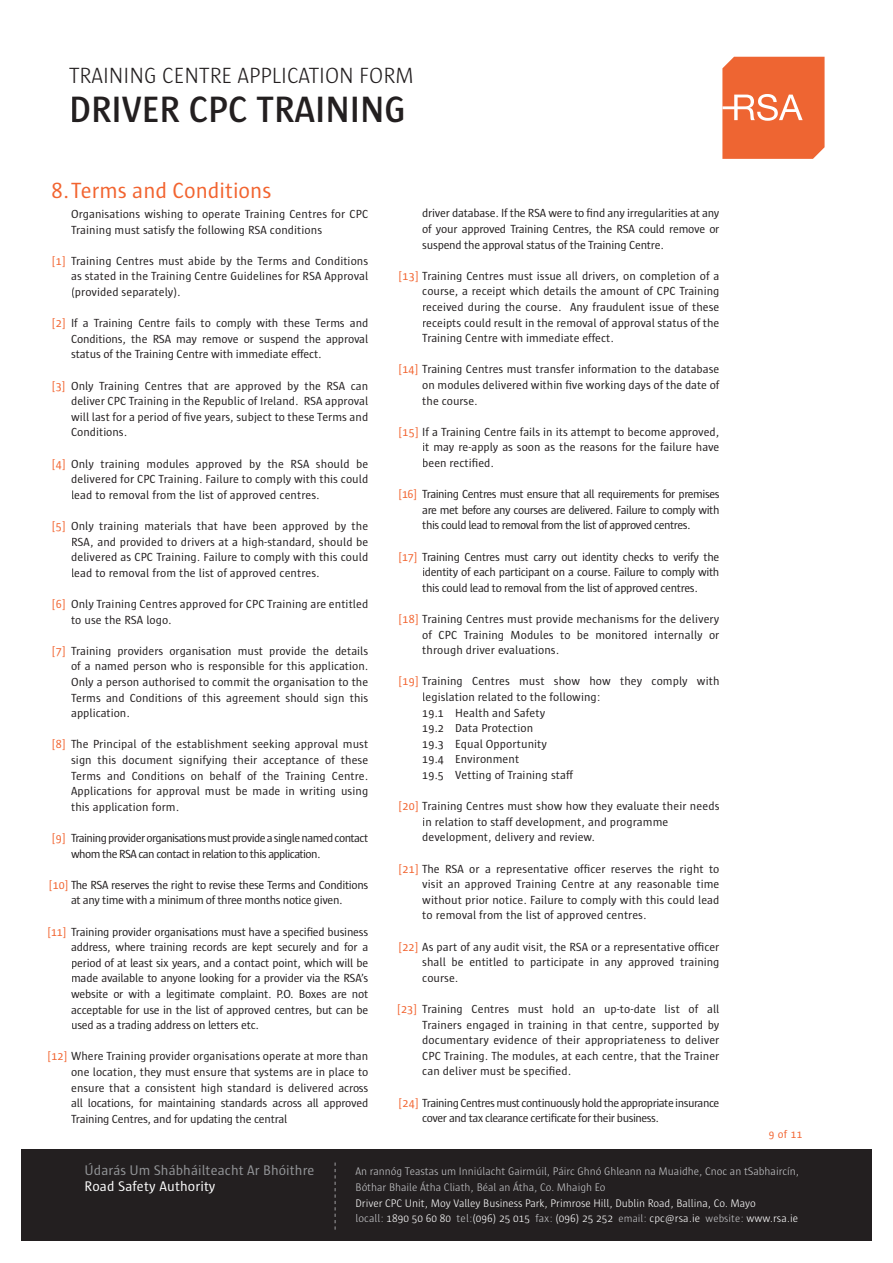
<style>
.page{position:relative;width:893px;height:1263px;background:#fff}
.page>*{position:absolute;margin:0;border:0;box-sizing:border-box;transform-origin:0 0}
.t1{font:600 37.5px "Sun";color:#231f20}
.t2{font:300 22.5px "Sun";color:#231f20}
.t3{font:22.5px "Sun";color:#f26430}
.t4{font:14.25px "Sun";letter-spacing:.005em;color:#939598}
.t5{font:14.25px "Sun";letter-spacing:.01em;color:#fff}
.t6{font:12px/15.6px "Sun";color:#231f20;text-align:justify}
.t7{font:12px/15.6px "Sun";letter-spacing:-.05em;color:#231f20}
.t8{font:12px/15.8px "Sun";letter-spacing:-.04em;color:#231f20}
.t9{font:12px/15.6px "Sun";letter-spacing:-.03em;color:#231f20;text-align:center}
.t10{font:300 11.25px/15.8px "Sun";letter-spacing:-.005em;color:#fff}
.t11{font:300 11.25px/15.8px "Sun";letter-spacing:-.005em;color:#c7c8ca}
.t12{font:11.25px "Sun";color:#f26430}
.s1{color:#f26430}
.s2{color:#c7c8ca}
.s3{font-size:10.8px;color:#c7c8ca}
.s4{font-size:9.75px}
</style>
<div class="page">
<div style="left:21px;top:1149px;width:851px;height:92px;background:#231f20"></div>
<svg style="left:335px;top:1162px;width:1px;height:67px"></svg>
<svg style="left:722px;top:57px;width:102px;height:102px;background:#ef7243"></svg>
<h2 class="t2" style="left:69px;top:64px;width:346px">TRAINING CENTRE APPLICATION FORM</h2>
<h1 class="t1" style="left:69px;top:89px;width:338px">DRIVER CPC TRAINING</h1>
<h2 class="t3" style="left:52px;top:179px;width:221px">8. Terms and Conditions</h2>
<p class="t6" style="left:71px;top:206px;width:299px">Organisations wishing to operate Training Centres for CPC<br>Training must satisfy the following RSA conditions</p>
<p class="t6" style="left:71px;top:253px;width:299px;text-indent:-20px"><span class="s1">[1]</span> Training Centres must abide by the Terms and Conditions as stated in the Training Centre Guidelines for RSA Approval (provided separately).</p>
<p class="t6" style="left:71px;top:315px;width:299px;text-indent:-20px"><span class="s1">[2]</span> If a Training Centre fails to comply with these Terms and Conditions, the RSA may remove or suspend the approval status of the Training Centre with immediate effect.</p>
<p class="t6" style="left:71px;top:378px;width:299px;text-indent:-20px"><span class="s1">[3]</span> Only Training Centres that are approved by the RSA can deliver CPC Training in the Republic of Ireland. RSA approval will last for a period of five years, subject to these Terms and Conditions.</p>
<p class="t6" style="left:71px;top:456px;width:299px;text-indent:-20px"><span class="s1">[4]</span> Only training modules approved by the RSA should be delivered for CPC Training. Failure to comply with this could lead to removal from the list of approved centres.</p>
<p class="t6" style="left:71px;top:518px;width:299px;text-indent:-20px"><span class="s1">[5]</span> Only training materials that have been approved by the RSA, and provided to drivers at a high-standard, should be delivered as CPC Training. Failure to comply with this could lead to removal from the list of approved centres.</p>
<p class="t6" style="left:71px;top:596px;width:299px;text-indent:-20px"><span class="s1">[6]</span> Only Training Centres approved for CPC Training are entitled to use the RSA logo.</p>
<p class="t6" style="left:71px;top:643px;width:299px;text-indent:-20px"><span class="s1">[7]</span> Training providers organisation must provide the details of a named person who is responsible for this application.<br>Only a person authorised to commit the organisation to the Terms and Conditions of this agreement should sign this application.</p>
<p class="t6" style="left:71px;top:737px;width:299px;text-indent:-20px"><span class="s1">[8]</span> The Principal of the establishment seeking approval must sign this document signifying their acceptance of these Terms and Conditions on behalf of the Training Centre.<br>Applications for approval must be made in writing using this application form.</p>
<p class="t7" style="left:71px;top:830px;width:299px;text-indent:-20px"><span class="s1">[9]</span> Training provider organisations must provide a single named contact whom the RSA can contact in relation to this application.</p>
<p class="t9" style="left:49px;top:877px;width:321px"><span class="s1">[10]</span> The RSA reserves the right to revise these Terms and Conditions at any time with a minimum of three months notice given.</p>
<p class="t6" style="left:71px;top:924px;width:299px;text-indent:-24px"><span class="s1">[11]</span> Training provider organisations must have a specified business address, where training records are kept securely and for a period of at least six years, and a contact point, which will be made available to anyone looking for a provider via the RSA’s website or with a legitimate complaint. P.O. Boxes are not acceptable for use in the list of approved centres, but can be used as a trading address on letters etc.</p>
<p class="t6" style="left:71px;top:1049px;width:299px;text-indent:-24px"><span class="s1">[12]</span> Where Training provider organisations operate at more than one location, they must ensure that systems are in place to ensure that a consistent high standard is delivered across all locations, for maintaining standards across all approved Training Centres, and for updating the central</p>
<p class="t6" style="left:422px;top:206px;width:299px">driver database. If the RSA were to find any irregularities at any of your approved Training Centres, the RSA could remove or suspend the approval status of the Training Centre.</p>
<p class="t6" style="left:422px;top:268px;width:299px;text-indent:-24px"><span class="s1">[13]</span> Training Centres must issue all drivers, on completion of a course, a receipt which details the amount of CPC Training received during the course. Any fraudulent issue of these receipts could result in the removal of approval status of the Training Centre with immediate effect.</p>
<p class="t6" style="left:422px;top:362px;width:299px;text-indent:-24px"><span class="s1">[14]</span> Training Centres must transfer information to the database on modules delivered within five working days of the date of the course.</p>
<p class="t6" style="left:422px;top:424px;width:299px;text-indent:-24px"><span class="s1">[15]</span> If a Training Centre fails in its attempt to become approved, it may re-apply as soon as the reasons for the failure have been rectified.</p>
<p class="t6" style="left:422px;top:486px;width:299px;text-indent:-24px"><span class="s1">[16]</span> Training Centres must ensure that all requirements for premises are met before any courses are delivered. Failure to comply with this could lead to removal from the list of approved centres.</p>
<p class="t6" style="left:422px;top:549px;width:299px;text-indent:-24px"><span class="s1">[17]</span> Training Centres must carry out identity checks to verify the identity of each participant on a course. Failure to comply with this could lead to removal from the list of approved centres.</p>
<p class="t6" style="left:422px;top:611px;width:299px;text-indent:-24px"><span class="s1">[18]</span> Training Centres must provide mechanisms for the delivery of CPC Training Modules to be monitored internally or through driver evaluations.</p>
<p class="t6" style="left:422px;top:674px;width:299px;text-align:left;text-indent:-24px"><span class="s1">[19]</span> Training Centres must show how they comply with legislation related to the following:<br>19.1 Health and Safety<br>19.2 Data Protection<br>19.3 Equal Opportunity<br>19.4 Environment<br>19.5 Vetting of Training staff</p>
<p class="t6" style="left:422px;top:798px;width:299px;text-align:left;text-indent:-24px"><span class="s1">[20]</span> Training Centres must show how they evaluate their needs in relation to staff development, and programme development, delivery and review.</p>
<p class="t6" style="left:422px;top:861px;width:299px;text-indent:-24px"><span class="s1">[21]</span> The RSA or a representative officer reserves the right to visit an approved Training Centre at any reasonable time without prior notice. Failure to comply with this could lead to removal from the list of approved centres.</p>
<p class="t6" style="left:422px;top:939px;width:299px;text-indent:-24px"><span class="s1">[22]</span> As part of any audit visit, the RSA or a representative officer shall be entitled to participate in any approved training course.</p>
<p class="t6" style="left:422px;top:1001px;width:299px;text-indent:-26px"><span class="s1">[23]</span> Training Centres must hold an up-to-date list of all Trainers engaged in training in that centre, supported by documentary evidence of their appropriateness to deliver CPC Training. The modules, at each centre, that the Trainer can deliver must be specified.</p>
<p class="t8" style="left:422px;top:1095px;width:299px;text-indent:-24px"><span class="s1">[24]</span> Training Centres must continuously hold the appropriate insurance cover and tax clearance certificate for their business.</p>
<p class="t12" style="left:769px;top:1128px;width:35px">9 of 11</p>
<p class="t4" style="left:85px;top:1162px;width:231px">Údarás Um Shábháilteacht Ar Bhóithre</p>
<p class="t5" style="left:85px;top:1179px;width:132px">Road Safety Authority</p>
<p class="t11" style="left:355px;top:1163px;width:445px">An rannóg Teastas um Inniúlacht Gairmúil, Páirc Ghnó Ghleann na Muaidhe, Cnoc an tSabhaircín,<br>Bóthar Bhaile Átha Cliath, Béal an Átha, Co. Mhaigh Eo</p>
<p class="t10" style="left:355px;top:1195px;width:444px">Driver CPC Unit, Moy Valley Business Park, Primrose Hill, Dublin Road, Ballina, Co. Mayo<br><span class="s2">locall</span><span class="s3">:</span> 1890 50 60 80 <span class="s2">tel</span><span class="s3">:</span>(096) 25 015 <span class="s2">fax</span><span class="s3">:</span> (096) 25 252 <span class="s3">email:</span> cpc<span class="s4">@</span>rsa.ie <span class="s3">website:</span> www.rsa.ie</p>
</div>
